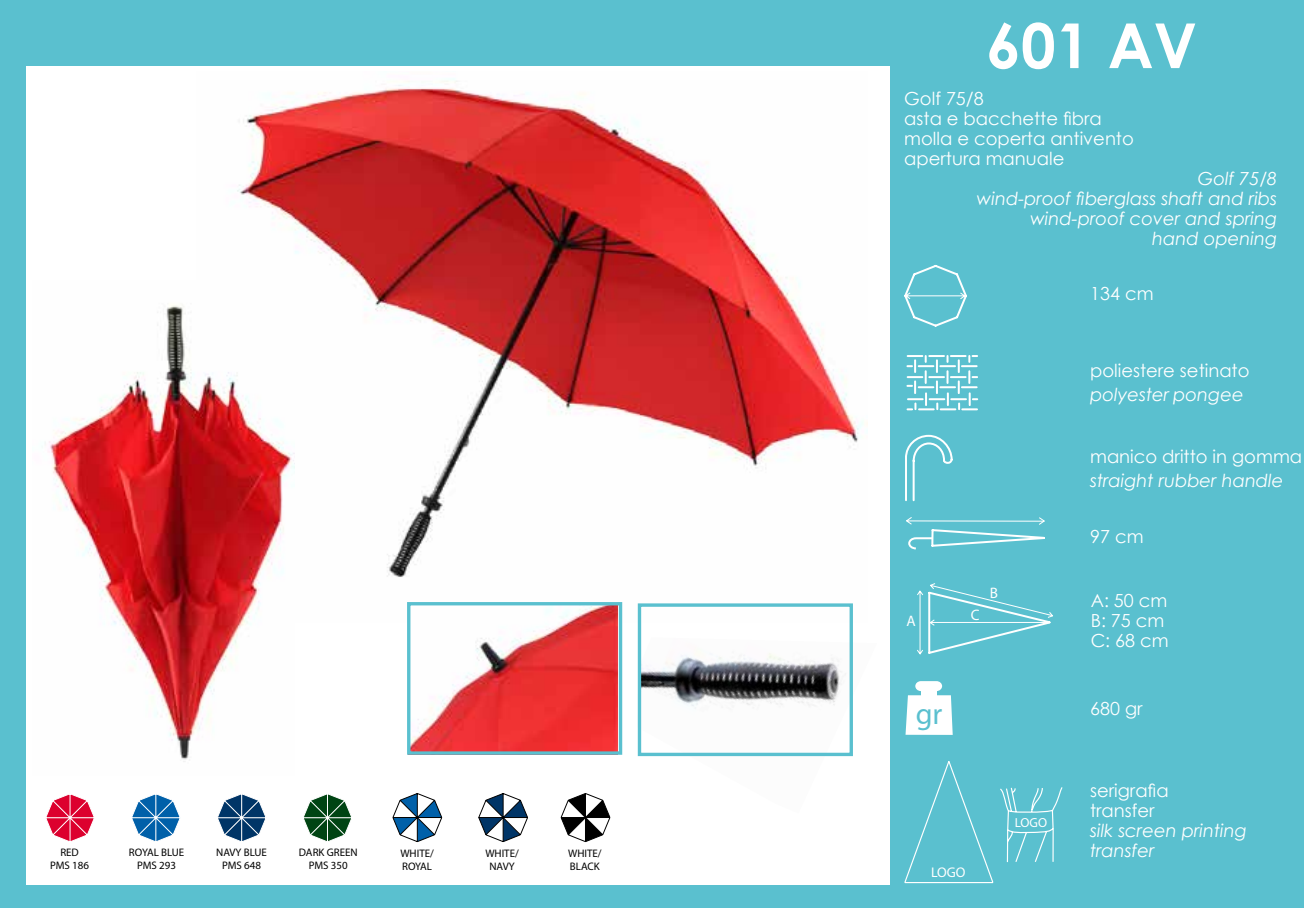
<style>
.page{position:relative;width:1304px;height:908px;background:#fff}
.page>*{position:absolute;margin:0;border:0;box-sizing:border-box;transform-origin:0 0}
.t1{font:700 62px "Century Gothic";color:#fff}
.t2{font:30.2px "Myriad Pro";color:#5ac0cf}
.t3{font:18px/20px "Century Gothic";color:#fff}
.t4{font:italic 18px/20px "Century Gothic";color:#fff;text-align:right}
.t5{font:15.2px "Myriad Pro";color:#fff}
.t6{font:14px "Myriad Pro";color:#fff}
.t7{font:13.2px "Myriad Pro";color:#fff}
.t8{font:11px/13.2px "Myriad Pro";color:#000;text-align:center}
</style>
<div class="page">
<div style="left:0;top:0;width:1304px;height:907px;background:#5ac0cf"></div>
<div style="left:26px;top:66px;width:1251px;height:817px;background:#fff"></div>
<div style="left:890px;top:24px;width:403px;height:862px;background:#5ac0cf"></div>
<svg style="left:904px;top:265px;width:63px;height:62px"></svg>
<svg style="left:904px;top:355px;width:159px;height:528px"></svg>
<svg style="left:46px;top:794px;width:48px;height:48px"></svg>
<svg style="left:132px;top:794px;width:48px;height:48px"></svg>
<svg style="left:217px;top:794px;width:49px;height:48px"></svg>
<svg style="left:303px;top:794px;width:49px;height:48px"></svg>
<svg style="left:392px;top:793px;width:50px;height:48px"></svg>
<svg style="left:561px;top:793px;width:49px;height:48px"></svg>
<svg style="left:478px;top:793px;width:50px;height:48px"></svg>
<img style="left:237px;top:78px;width:630px;height:544px">
<img style="left:411px;top:605px;width:207px;height:145px">
<img style="left:42px;top:280px;width:253px;height:482px">
<img style="left:637px;top:637px;width:216px;height:120px">
<div style="left:638px;top:603px;width:215px;height:152px;border:3px solid #5ac0cf"></div>
<div style="left:407px;top:601px;width:215px;height:153px;border:3px solid #5ac0cf"></div>
<p class="t8" style="left:50px;top:845px;width:40px">RED<br>PMS 186</p>
<p class="t8" style="left:129px;top:845px;width:57px">ROYAL BLUE<br>PMS 293</p>
<p class="t8" style="left:216px;top:845px;width:52px">NAVY BLUE<br>PMS 648</p>
<p class="t8" style="left:299px;top:845px;width:60px">DARK GREEN<br>PMS 350</p>
<p class="t8" style="left:400px;top:846px;width:35px;text-align:left">WHITE/<br>ROYAL</p>
<p class="t8" style="left:485px;top:846px;width:35px">WHITE/<br>NAVY</p>
<p class="t8" style="left:568px;top:846px;width:35px;text-align:left">WHITE/<br>BLACK</p>
<h1 class="t1" style="left:986px;top:-2px;width:212px">601 AV</h1>
<p class="t3" style="left:904px;top:88px;width:231px">Golf 75/8<br>asta e bacchette fibra molla e coperta antivento apertura manuale</p>
<p class="t4" style="left:976px;top:168px;width:302px">Golf 75/8<br>wind-proof fiberglass shaft and ribs wind-proof cover and spring<br>hand opening</p>
<p class="t3" style="left:1090px;top:282px;width:65px">134 cm</p>
<p class="t3" style="left:1090px;top:360px;width:161px">poliestere setinato</p>
<p class="t4" style="left:1090px;top:384px;width:155px">polyester pongee</p>
<p class="t5" style="left:907px;top:611px;width:11px">A</p>
<p class="t5" style="left:971px;top:605px;width:10px">C</p>
<p class="t5" style="left:990px;top:583px;width:10px">B</p>
<h2 class="t2" style="left:916px;top:695px;width:28px">gr</h2>
<p class="t6" style="left:931px;top:863px;width:36px">LOGO</p>
<p class="t7" style="left:1015px;top:814px;width:34px">LOGO</p>
<p class="t3" style="left:1090px;top:445px;width:214px">manico dritto in gomma</p>
<p class="t4" style="left:1090px;top:469px;width:195px">straight rubber handle</p>
<p class="t3" style="left:1090px;top:525px;width:55px">97 cm</p>
<p class="t3" style="left:1091px;top:590px;width:80px">A: 50 cm<br>B: 75 cm<br>C: 68 cm</p>
<p class="t3" style="left:1090px;top:697px;width:54px">680 gr</p>
<p class="t3" style="left:1090px;top:779px;width:80px">serigrafia transfer</p>
<p class="t4" style="left:1090px;top:819px;width:158px;text-align:left">silk screen printing transfer</p>
</div>
